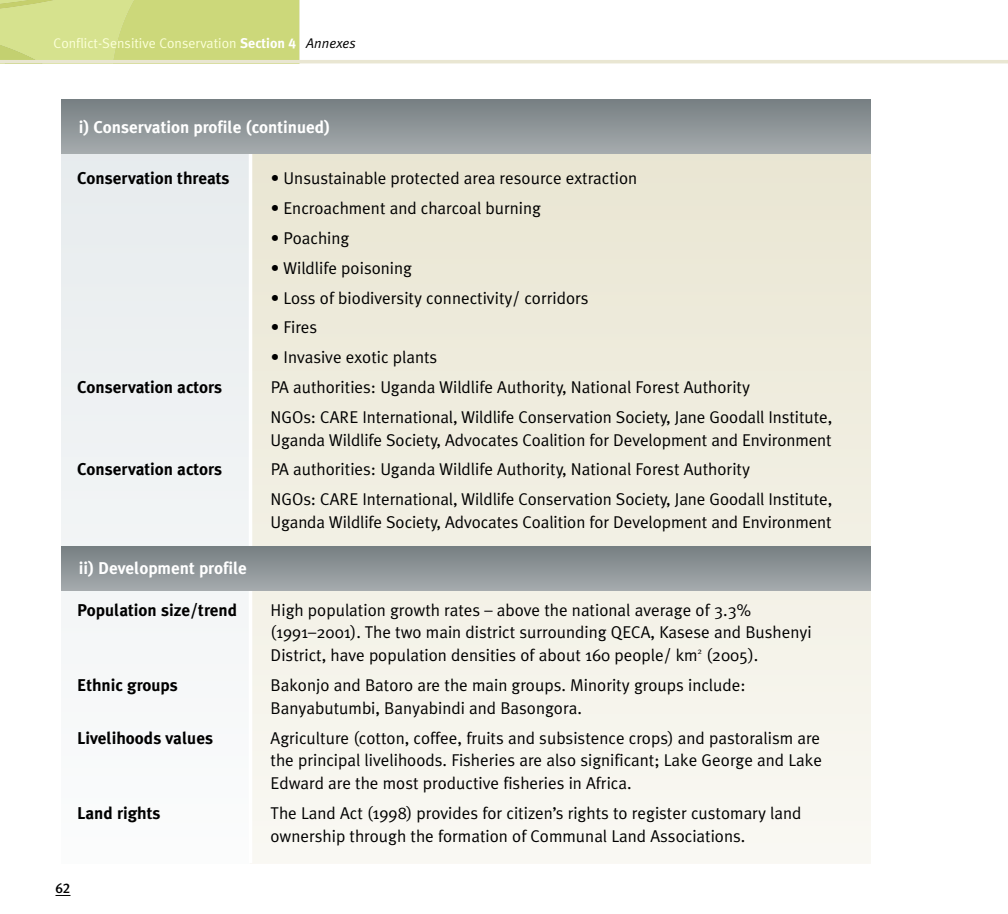
<style>
.page{position:relative;width:1008px;height:914px;background:#fff}
.page>*{position:absolute;margin:0;border:0;box-sizing:border-box;transform-origin:0 0}
.t1{font:17.15px/22.8px "Meta Plus Normal";color:#000}
.t2{font:700 17.15px "Meta Plus";color:#000}
.t3{font:700 17.15px "Meta Plus";color:#fff}
.t4{font:14px "Meta Plus Normal";color:#fbffd7}
.t5{font:14px "Meta Plus Medium Caps";color:#000}
.s1{font-family:"Meta Plus";font-weight:700;color:#fff}
.s2{font-family:"Meta Plus Bold Caps";color:#fff}
.s3{font-style:italic;color:#000}
</style>
<div class="page">
<svg style="left:0;top:0;width:299px;height:60px;background:#cfdb81"></svg>
<hr style="left:0;top:60px;width:1008px;height:3px;background:#e9e6d2">
<svg style="left:56px;top:895px;width:14px;height:1px"></svg>
<div style="left:62px;top:154px;width:189px;height:709px;background:#f0f3f4"></div>
<div style="left:251px;top:154px;width:620px;height:709px;background:linear-gradient(to bottom,#e9e6d2,#f9f8f3)"></div>
<hr style="left:249px;top:152px;width:3px;height:711px;background:#fff">
<div style="left:62px;top:99px;width:809px;height:55px;background:linear-gradient(to bottom,#767f82,#a6acae)"></div>
<div style="left:62px;top:546px;width:809px;height:44px;background:linear-gradient(to bottom,#777f82,#a3a9ac)"></div>
<p class="t4" style="left:54px;top:35px;width:304px">Conflict-Sensitive Conservation <span class="s1">Section</span> <span class="s2">4</span> <span class="s3">Annexes</span></p>
<p class="t3" style="left:79px;top:117px;width:253px">i) Conservation profile (continued)</p>
<p class="t2" style="left:77px;top:168px;width:154px">Conservation threats</p>
<p class="t1" style="left:271px;top:167px;width:368px">• Unsustainable protected area resource extraction</p>
<p class="t1" style="left:271px;top:197px;width:272px">• Encroachment and charcoal burning</p>
<p class="t1" style="left:271px;top:226px;width:80px">• Poaching</p>
<p class="t1" style="left:271px;top:256px;width:143px">• Wildlife poisoning</p>
<p class="t1" style="left:271px;top:286px;width:319px">• Loss of biodiversity connectivity/ corridors</p>
<p class="t1" style="left:271px;top:316px;width:48px">• Fires</p>
<p class="t1" style="left:271px;top:346px;width:168px">• Invasive exotic plants</p>
<p class="t2" style="left:77px;top:377px;width:147px">Conservation actors</p>
<p class="t1" style="left:271px;top:372px;width:563px;line-height:29.8px">PA authorities: Uganda Wildlife Authority, National Forest Authority<br>NGOs: CARE International, Wildlife Conservation Society, Jane Goodall Institute,</p>
<p class="t1" style="left:271px;top:428px;width:563px">Uganda Wildlife Society, Advocates Coalition for Development and Environment</p>
<p class="t2" style="left:77px;top:459px;width:147px">Conservation actors</p>
<p class="t1" style="left:271px;top:454px;width:563px;line-height:29.8px">PA authorities: Uganda Wildlife Authority, National Forest Authority<br>NGOs: CARE International, Wildlife Conservation Society, Jane Goodall Institute,</p>
<p class="t1" style="left:271px;top:510px;width:563px">Uganda Wildlife Society, Advocates Coalition for Development and Environment</p>
<p class="t3" style="left:79px;top:558px;width:170px">ii) Development profile</p>
<p class="t2" style="left:77px;top:599px;width:161px">Population size/trend</p>
<p class="t1" style="left:271px;top:598px;width:543px">High population growth rates – above the national average of 3.3% (1991–2001). The two main district surrounding QECA, Kasese and Bushenyi<br>District, have population densities of about 160 people/ km<sup>2</sup> (2005).</p>
<p class="t2" style="left:77px;top:675px;width:102px">Ethnic groups</p>
<p class="t1" style="left:271px;top:673px;width:476px">Bakonjo and Batoro are the main groups. Minority groups include:<br>Banyabutumbi, Banyabindi and Basongora.</p>
<p class="t2" style="left:77px;top:727px;width:137px">Livelihoods values</p>
<p class="t1" style="left:271px;top:726px;width:553px;text-align:justify">Agriculture (cotton, coffee, fruits and subsistence crops) and pastoralism are the principal livelihoods. Fisheries are also significant; Lake George and Lake Edward are the most productive fisheries in Africa.</p>
<p class="t2" style="left:77px;top:803px;width:85px">Land rights</p>
<p class="t1" style="left:271px;top:801px;width:532px">The Land Act (1998) provides for citizen’s rights to register customary land ownership through the formation of Communal Land Associations.</p>
<p class="t5" style="left:56px;top:880px;width:16px">62</p>
</div>
